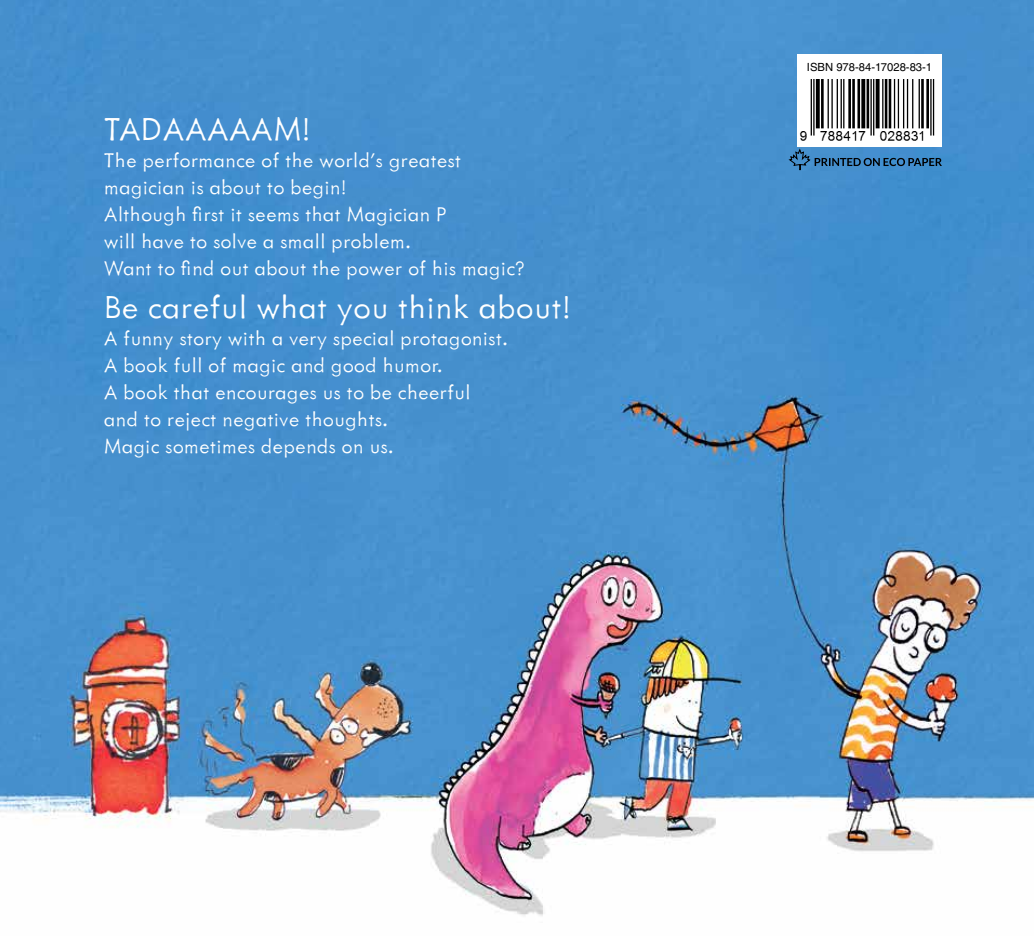
<style>
.page{position:relative;width:1034px;height:936px;background:#fff}
.page>*{position:absolute;margin:0;border:0;box-sizing:border-box;transform-origin:0 0}
.t1{font:300 36px "Metallophile Sp 8";color:#fff}
.t2{font:300 22.5px/27px "Metallophile Sp 8";color:#fff}
.t3{font:11.25px "Helvetica LT Std";color:#000}
</style>
<div class="page">
<img style="left:0;top:0;width:1033px;height:916px">
<svg style="left:788px;top:148px;width:153px;height:22px;background:#3878ad"></svg>
<div style="left:797px;top:54px;width:144px;height:93px;background:#fff"></div>
<img style="left:800px;top:79px;width:135px;height:62px">
<h1 class="t1" style="left:104px;top:112px;width:209px">TADAAAAAM!</h1>
<p class="t2" style="left:104px;top:147px;width:423px">The performance of the world’s greatest magician is about to begin!<br>Although first it seems that Magician P<br>will have to solve a small problem.<br>Want to find out about the power of his magic?</p>
<h1 class="t1" style="left:104px;top:290px;width:469px">Be careful what you think about!</h1>
<p class="t2" style="left:104px;top:325px;width:405px">A funny story with a very special protagonist.<br>A book full of magic and good humor.<br>A book that encourages us to be cheerful and to reject negative thoughts.<br>Magic sometimes depends on us.</p>
<p class="t3" style="left:806px;top:60px;width:127px">ISBN 978-84-17028-83-1</p>
</div>
